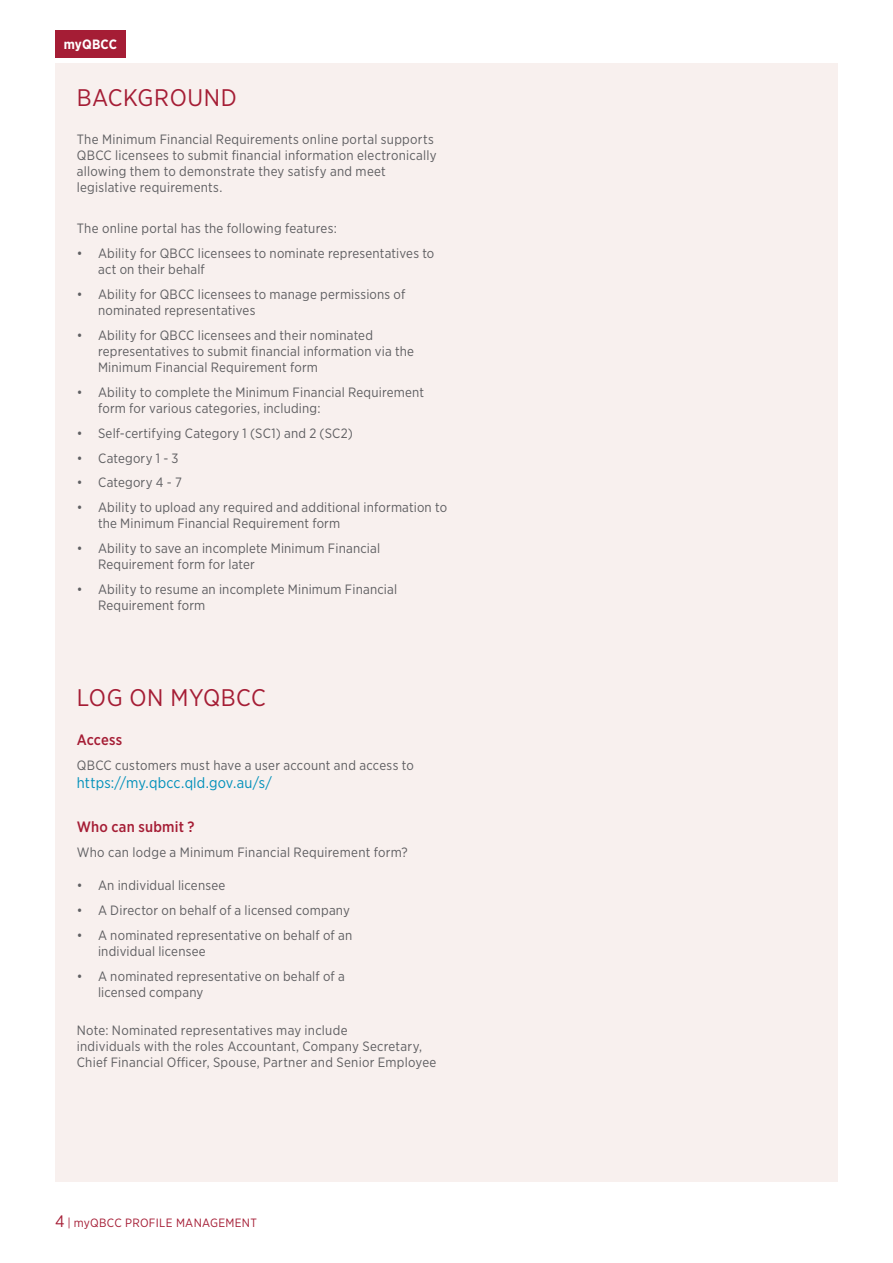
<style>
.page{position:relative;width:893px;height:1263px;background:#fff}
.page>*{position:absolute;margin:0;border:0;box-sizing:border-box;transform-origin:0 0}
.SH1_-_Section_Head_1{font:24px "Gotham Narrow";letter-spacing:.025em;color:#a51d35}
.QBCC_Body_Text{font:15px "Gotham Narrow";letter-spacing:.01em;color:#0090ba}
.QBCC_Blue_highlight{font:500 15px "Gotham Narrow";letter-spacing:.015em;color:#a51d35}
.QBCC_Body_Text-2{font:13.5px/16.2px "Gotham Narrow";letter-spacing:.015em;color:#5f5f62}
.t1{font:700 13.5px "Gotham Narrow";letter-spacing:.005em;color:#fff}
.t2{font:12px "Gotham Narrow";letter-spacing:.025em;color:#a51d35}
.s1{font-size:16.5px}
</style>
<div class="page">
<div style="left:55px;top:64px;width:783px;height:1118px;background:#f8f0ee"></div>
<div style="left:55px;top:30px;width:70px;height:28px;background:#a51d35"></div>
<p class="t1" style="left:64px;top:36px;width:55px">myQBCC</p>
<p class="SH1_-_Section_Head_1" style="left:77px;top:83px;width:161px">BACKGROUND</p>
<p class="QBCC_Body_Text-2" style="left:77px;top:131px;width:361px">The Minimum Financial Requirements online portal supports QBCC licensees to submit financial information electronically allowing them to demonstrate they satisfy and meet legislative requirements.</p>
<p class="QBCC_Body_Text-2" style="left:77px;top:220px;width:262px">The online portal has the following features:</p>
<p class="QBCC_Body_Text-2" style="left:98px;top:245px;width:338px;text-indent:-21px">• Ability for QBCC licensees to nominate representatives to act on their behalf</p>
<p class="QBCC_Body_Text-2" style="left:98px;top:286px;width:309px;text-indent:-21px">• Ability for QBCC licensees to manage permissions of nominated representatives</p>
<p class="QBCC_Body_Text-2" style="left:98px;top:327px;width:317px;text-indent:-21px">• Ability for QBCC licensees and their nominated representatives to submit financial information via the<br>Minimum Financial Requirement form</p>
<p class="QBCC_Body_Text-2" style="left:98px;top:384px;width:328px;text-indent:-21px">• Ability to complete the Minimum Financial Requirement form for various categories, including:</p>
<p class="QBCC_Body_Text-2" style="left:77px;top:425px;width:278px">• Self-certifying Category 1 (SC1) and 2 (SC2)</p>
<p class="QBCC_Body_Text-2" style="left:77px;top:449px;width:103px">• Category 1 - 3</p>
<p class="QBCC_Body_Text-2" style="left:77px;top:474px;width:107px">• Category 4 - 7</p>
<p class="QBCC_Body_Text-2" style="left:98px;top:499px;width:351px;text-indent:-21px">• Ability to upload any required and additional information to the Minimum Financial Requirement form</p>
<p class="QBCC_Body_Text-2" style="left:98px;top:540px;width:284px;text-indent:-21px">• Ability to save an incomplete Minimum Financial<br>Requirement form for later</p>
<p class="QBCC_Body_Text-2" style="left:98px;top:581px;width:301px;text-indent:-21px">• Ability to resume an incomplete Minimum Financial<br>Requirement form</p>
<p class="SH1_-_Section_Head_1" style="left:77px;top:682px;width:191px">LOG ON MYQBCC</p>
<p class="QBCC_Blue_highlight" style="left:77px;top:730px;width:47px">Access</p>
<p class="QBCC_Body_Text-2" style="left:77px;top:757px;width:339px">QBCC customers must have a user account and access to</p>
<p class="QBCC_Body_Text" style="left:77px;top:773px;width:197px">https://my.qbcc.qld.gov.au/s/</p>
<p class="QBCC_Blue_highlight" style="left:77px;top:817px;width:119px">Who can submit ?</p>
<p class="QBCC_Body_Text-2" style="left:77px;top:844px;width:333px">Who can lodge a Minimum Financial Requirement form?</p>
<p class="QBCC_Body_Text-2" style="left:77px;top:877px;width:150px">• An individual licensee</p>
<p class="QBCC_Body_Text-2" style="left:77px;top:902px;width:275px">• A Director on behalf of a licensed company</p>
<p class="QBCC_Body_Text-2" style="left:98px;top:926px;width:256px;text-indent:-21px">• A nominated representative on behalf of an individual licensee</p>
<p class="QBCC_Body_Text-2" style="left:98px;top:967px;width:248px;text-indent:-21px">• A nominated representative on behalf of a licensed company</p>
<p class="QBCC_Body_Text-2" style="left:77px;top:1021px;width:361px">Note: Nominated representatives may include<br>individuals with the roles Accountant, Company Secretary,<br>Chief Financial Officer, Spouse, Partner and Senior Employee</p>
<p class="t2" style="left:55px;top:1215px;width:203px"><span class="s1">4</span> | myQBCC PROFILE MANAGEMENT</p>
</div>
